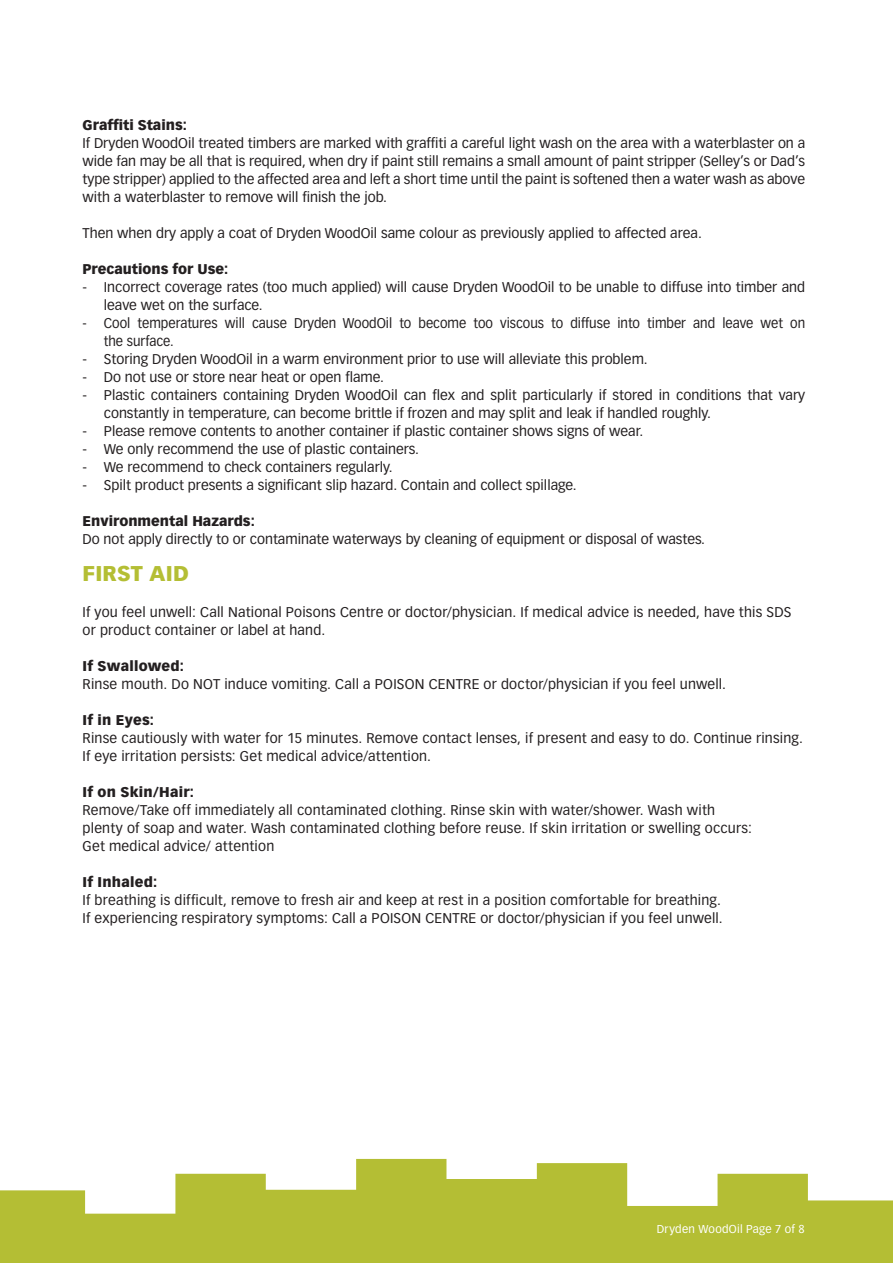
<style>
.page{position:relative;width:893px;height:1263px;background:#fff}
.page>*{position:absolute;margin:0;border:0;box-sizing:border-box;transform-origin:0 0}
.t1{font:900 21px "Vectora LT Std";letter-spacing:.01em;color:#b4be34}
.t2{font:13.8px/18px "Vectora LT Std";color:#231f20}
.t3{font:13.8px/18px "Vectora LT Std";color:#231f20;scale:.94 1}
.t4{font:900 13.8px "Vectora LT Std";color:#231f20}
.t5{font:900 13.8px "Vectora LT Std";letter-spacing:.02em;color:#231f20}
.t6{font:11.25px "Vectora LT Std";letter-spacing:.025em;color:#fff}
</style>
<div class="page">
<svg style="left:0;top:1159px;width:893px;height:104px;fill:#b4be34"></svg>
<p class="t4" style="left:83px;top:116px;width:106px">Graffiti Stains:</p>
<p class="t2" style="left:83px;top:134px;width:724px;text-align:justify">If Dryden WoodOil treated timbers are marked with graffiti a careful light wash on the area with a waterblaster on a wide fan may be all that is required, when dry if paint still remains a small amount of paint stripper (Selley’s or Dad’s type stripper) applied to the affected area and left a short time until the paint is softened then a water wash as above with a waterblaster to remove will finish the job.</p>
<p class="t2" style="left:83px;top:224px;width:621px">Then when dry apply a coat of Dryden WoodOil same colour as previously applied to affected area.</p>
<p class="t4" style="left:83px;top:260px;width:147px">Precautions for Use:</p>
<p class="t2" style="left:104px;top:278px;width:703px;text-indent:-21px">- Incorrect coverage rates (too much applied) will cause Dryden WoodOil to be unable to diffuse into timber and leave wet on the surface.</p>
<p class="t3" style="left:104px;top:314px;width:748px;text-indent:-21px">- Cool temperatures will cause Dryden WoodOil to become too viscous to diffuse into timber and leave wet on the surface.</p>
<p class="t2" style="left:83px;top:350px;width:567px">- Storing Dryden WoodOil in a warm environment prior to use will alleviate this problem.</p>
<p class="t2" style="left:83px;top:368px;width:303px">- Do not use or store near heat or open flame.</p>
<p class="t2" style="left:104px;top:386px;width:703px;text-indent:-21px">- Plastic containers containing Dryden WoodOil can flex and split particularly if stored in conditions that vary constantly in temperature, can become brittle if frozen and may split and leak if handled roughly.</p>
<p class="t2" style="left:83px;top:422px;width:562px">- Please remove contents to another container if plastic container shows signs of wear.</p>
<p class="t2" style="left:83px;top:440px;width:338px">- We only recommend the use of plastic containers.</p>
<p class="t2" style="left:83px;top:458px;width:312px">- We recommend to check containers regularly.</p>
<p class="t2" style="left:83px;top:476px;width:496px">- Spilt product presents a significant slip hazard. Contain and collect spillage.</p>
<p class="t4" style="left:83px;top:512px;width:174px">Environmental Hazards:</p>
<p class="t2" style="left:83px;top:530px;width:624px">Do not apply directly to or contaminate waterways by cleaning of equipment or disposal of wastes.</p>
<h1 class="t1" style="left:83px;top:561px;width:108px">FIRST AID</h1>
<p class="t2" style="left:83px;top:604px;width:710px">If you feel unwell: Call National Poisons Centre or doctor/physician. If medical advice is needed, have this SDS or product container or label at hand.</p>
<p class="t4" style="left:83px;top:658px;width:103px">If Swallowed:</p>
<p class="t2" style="left:83px;top:676px;width:645px">Rinse mouth. Do NOT induce vomiting. Call a POISON CENTRE or doctor/physician if you feel unwell.</p>
<p class="t4" style="left:83px;top:712px;width:73px">If in Eyes:</p>
<p class="t2" style="left:83px;top:730px;width:722px">Rinse cautiously with water for 15 minutes. Remove contact lenses, if present and easy to do. Continue rinsing.<br>If eye irritation persists: Get medical advice/attention.</p>
<p class="t5" style="left:83px;top:784px;width:113px">If on Skin/Hair:</p>
<p class="t2" style="left:83px;top:802px;width:671px">Remove/Take off immediately all contaminated clothing. Rinse skin with water/shower. Wash with plenty of soap and water. Wash contaminated clothing before reuse. If skin irritation or swelling occurs:<br>Get medical advice/ attention</p>
<p class="t5" style="left:83px;top:874px;width:76px">If Inhaled:</p>
<p class="t2" style="left:83px;top:892px;width:642px">If breathing is difficult, remove to fresh air and keep at rest in a position comfortable for breathing.<br>If experiencing respiratory symptoms: Call a POISON CENTRE or doctor/physician if you feel unwell.</p>
<p class="t6" style="left:657px;top:1222px;width:149px">Dryden WoodOil Page 7 of 8</p>
</div>
